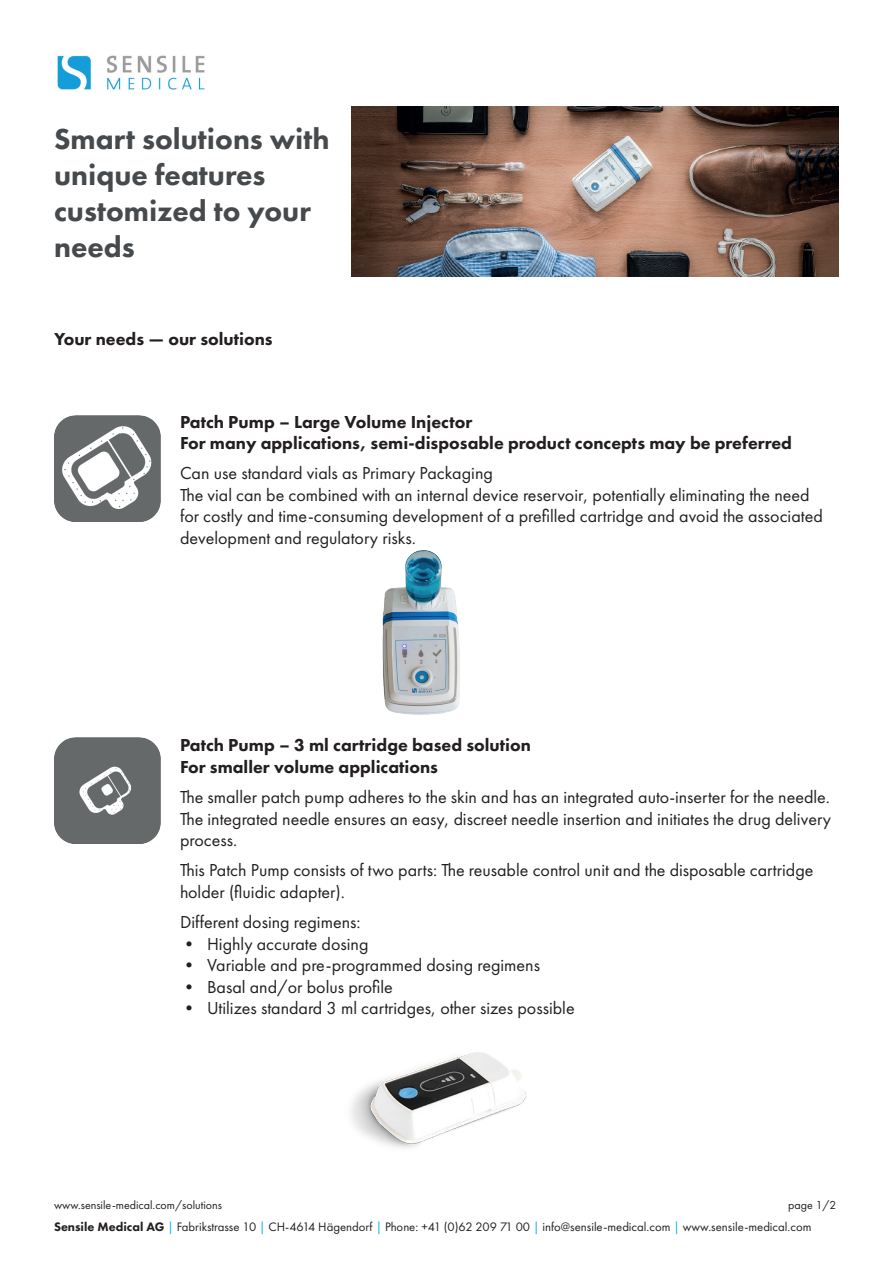
<style>
.page{position:relative;width:893px;height:1263px;background:#fff}
.page>*{position:absolute;margin:0;border:0;box-sizing:border-box;transform-origin:0 0}
.t1{font:800 30px/36px "Futura PT";color:#464a4d}
.t2{font:18px/21.6px "Futura PT";color:#231f20}
.t3{font:800 18px/21.6px "Futura PT";color:#231f20}
.t4{font:12.75px "Futura PT";color:#231f20}
.t5{font:12px "Futura PT";color:#231f20}
.s1{font-weight:800}
.s2{color:#00aeef}
</style>
<div class="page">
<img style="left:57px;top:55px;width:148px;height:35px">
<img style="left:352px;top:106px;width:487px;height:170px">
<img style="left:54px;top:415px;width:106px;height:106px">
<img style="left:54px;top:737px;width:106px;height:107px">
<img style="left:382px;top:550px;width:78px;height:165px">
<img style="left:351px;top:1052px;width:176px;height:96px">
<h1 class="t1" style="left:54px;top:120px;width:277px">Smart solutions with unique features customized to your needs</h1>
<p class="t3" style="left:54px;top:328px;width:220px">Your needs — our solutions</p>
<p class="t3" style="left:180px;top:410px;width:614px">Patch Pump – Large Volume Injector<br>For many applications, semi-disposable product concepts may be preferred</p>
<p class="t2" style="left:180px;top:462px;width:644px">Can use standard vials as Primary Packaging<br>The vial can be combined with an internal device reservoir, potentially eliminating the need for costly and time-consuming development of a prefilled cartridge and avoid the associated development and regulatory risks.</p>
<p class="t3" style="left:180px;top:734px;width:353px">Patch Pump – 3 ml cartridge based solution<br>For smaller volume applications</p>
<p class="t2" style="left:180px;top:786px;width:653px;text-align:justify">The smaller patch pump adheres to the skin and has an integrated auto-inserter for the needle.<br>The integrated needle ensures an easy, discreet needle insertion and initiates the drug delivery process.</p>
<p class="t2" style="left:180px;top:859px;width:635px">This Patch Pump consists of two parts: The reusable control unit and the disposable cartridge holder (fluidic adapter).</p>
<p class="t2" style="left:180px;top:911px;width:182px">Different dosing regimens:</p>
<p class="t2" style="left:180px;top:933px;width:190px">• Highly accurate dosing</p>
<p class="t2" style="left:180px;top:954px;width:361px">• Variable and pre-programmed dosing regimens</p>
<p class="t2" style="left:180px;top:976px;width:214px">• Basal and/or bolus profile</p>
<p class="t2" style="left:180px;top:997px;width:396px">• Utilizes standard 3 ml cartridges, other sizes possible</p>
<p class="t5" style="left:54px;top:1198px;width:170px">www.sensile-medical.com/solutions</p>
<p class="t5" style="left:788px;top:1198px;width:50px">page 1/2</p>
<p class="t4" style="left:54px;top:1219px;width:759px"><span class="s1">Sensile Medical AG</span> <span class="s2">|</span> Fabrikstrasse 10 <span class="s2">|</span> CH-4614 Hägendorf <span class="s2">|</span> Phone: +41 (0)62 209 71 00 <span class="s2">|</span> info@sensile-medical.com <span class="s2">|</span> www.sensile-medical.com</p>
</div>
